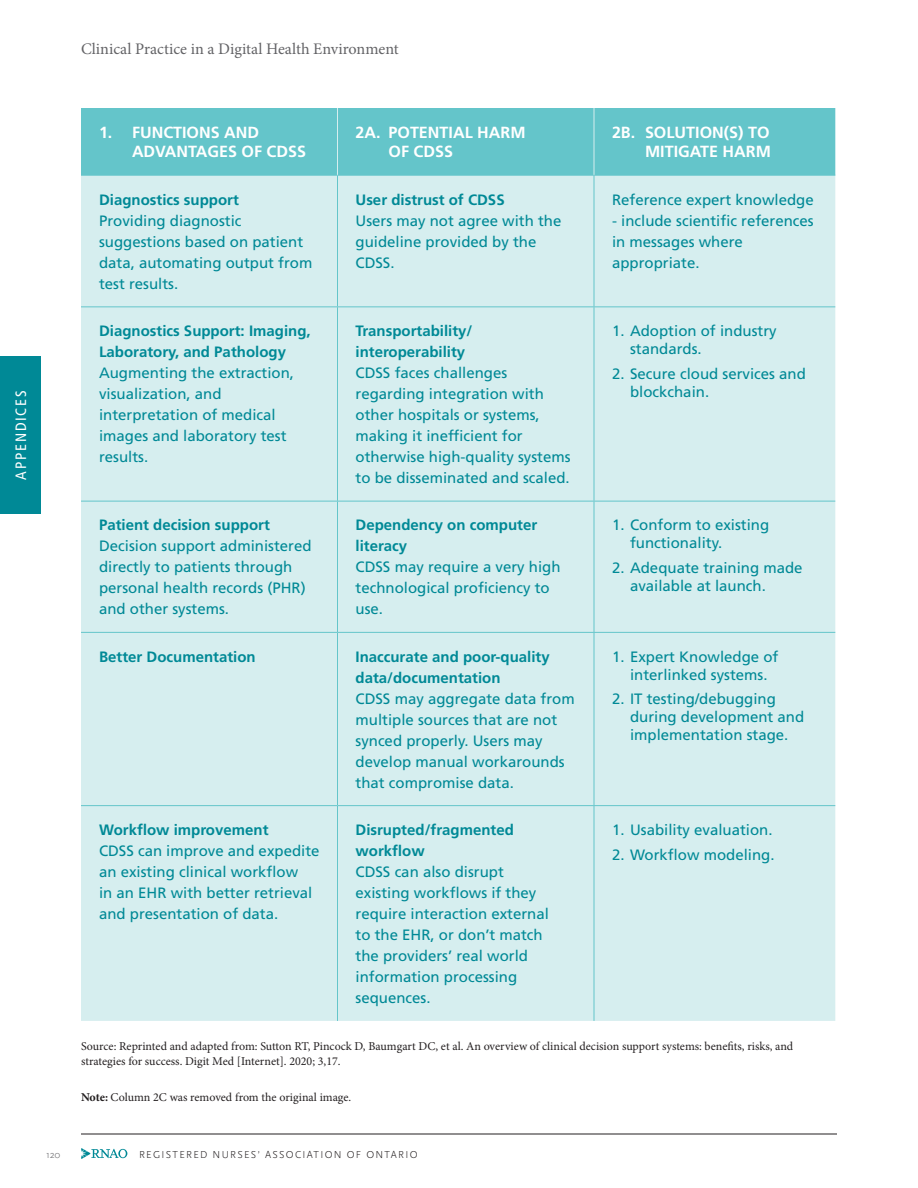
<style>
.page{position:relative;width:918px;height:1188px;background:#fff}
.page>*{position:absolute;margin:0;border:0;box-sizing:border-box;transform-origin:0 0}
.TABLE__HEADER_white__tabs{font:700 16.2px/19.2px "Frutiger LT Std";color:#fff}
.t1{font:16.2px "Minion Pro";color:#636366}
.TABLE__main_text_-_GR{font:15px/21px "Frutiger LT Std";color:#008996}
.TABLE__Header__bold{font:700 15px/21px "Frutiger LT Std";color:#008996}
.TABLE__Tabs_1{font:15px/18px "Frutiger LT Std";color:#008996}
.t2{font:condensed 15px "Frutiger LT Std";letter-spacing:.12em;color:#fff}
.FOOTNOTES_copy{font:12px/15px "Minion Pro";color:#231f20}
.t3{font:300 10.5px "Scala Sans OT";letter-spacing:.12em;color:#231f20}
.t4{font:300 10.5px "Scala Sans OT";color:#636366}
.s1{font-weight:700}
</style>
<div class="page">
<hr style="left:81px;top:1134px;width:756px;height:1px;background:#231f20">
<svg style="left:81px;top:1148px;width:46px;height:11px"></svg>
<div style="left:0;top:356px;width:41px;height:157px;background:#008996"></div>
<div style="left:81px;top:108px;width:754px;height:67px;background:#64c5ca"></div>
<div style="left:81px;top:176px;width:754px;height:845px;background:#d6eeef"></div>
<hr style="left:337px;top:176px;width:1px;height:130px;background:#64c5ca">
<hr style="left:594px;top:176px;width:1px;height:130px;background:#64c5ca">
<hr style="left:81px;top:306px;width:257px;height:1px;background:#64c5ca">
<hr style="left:338px;top:306px;width:256px;height:1px;background:#64c5ca">
<hr style="left:337px;top:307px;width:1px;height:194px;background:#64c5ca">
<hr style="left:594px;top:306px;width:241px;height:1px;background:#64c5ca">
<hr style="left:594px;top:307px;width:1px;height:194px;background:#64c5ca">
<hr style="left:81px;top:501px;width:257px;height:1px;background:#64c5ca">
<hr style="left:338px;top:501px;width:256px;height:1px;background:#64c5ca">
<hr style="left:337px;top:501px;width:1px;height:131px;background:#64c5ca">
<hr style="left:594px;top:501px;width:241px;height:1px;background:#64c5ca">
<hr style="left:594px;top:501px;width:1px;height:131px;background:#64c5ca">
<hr style="left:81px;top:175px;width:257px;height:1px;background:#64c5ca">
<hr style="left:338px;top:175px;width:256px;height:1px;background:#64c5ca">
<hr style="left:594px;top:175px;width:241px;height:1px;background:#64c5ca">
<hr style="left:81px;top:632px;width:257px;height:1px;background:#64c5ca">
<hr style="left:338px;top:632px;width:256px;height:1px;background:#64c5ca">
<hr style="left:337px;top:633px;width:1px;height:172px;background:#64c5ca">
<hr style="left:594px;top:632px;width:241px;height:1px;background:#64c5ca">
<hr style="left:594px;top:633px;width:1px;height:172px;background:#64c5ca">
<hr style="left:81px;top:805px;width:257px;height:1px;background:#64c5ca">
<hr style="left:338px;top:805px;width:256px;height:1px;background:#64c5ca">
<hr style="left:337px;top:806px;width:1px;height:215px;background:#64c5ca">
<hr style="left:594px;top:805px;width:241px;height:1px;background:#64c5ca">
<hr style="left:594px;top:806px;width:1px;height:215px;background:#64c5ca">
<hr style="left:337px;top:108px;width:1px;height:67px;background:#d6eeef">
<hr style="left:594px;top:108px;width:1px;height:67px;background:#d6eeef">
<p class="t1" style="left:81px;top:38px;width:319px">Clinical Practice in a Digital Health Environment</p>
<p class="t2" style="left:12px;top:480px;width:91px;rotate:-90deg">APPENDICES</p>
<p class="TABLE__HEADER_white__tabs" style="left:132px;top:123px;width:176px;text-indent:-33px">1. FUNCTIONS AND<br>ADVANTAGES OF CDSS</p>
<p class="TABLE__HEADER_white__tabs" style="left:389px;top:123px;width:139px;text-indent:-33px">2A. POTENTIAL HARM<br>OF CDSS</p>
<p class="TABLE__HEADER_white__tabs" style="left:612px;top:123px;width:160px;text-align:right">2B. SOLUTION(S) TO<br>MITIGATE HARM</p>
<p class="TABLE__Header__bold" style="left:99px;top:189px;width:141px">Diagnostics support</p>
<p class="TABLE__main_text_-_GR" style="left:99px;top:210px;width:215px">Providing diagnostic suggestions based on patient data, automating output from test results.</p>
<p class="TABLE__Header__bold" style="left:356px;top:189px;width:151px">User distrust of CDSS</p>
<p class="TABLE__main_text_-_GR" style="left:356px;top:210px;width:207px">Users may not agree with the guideline provided by the<br>CDSS.</p>
<p class="TABLE__main_text_-_GR" style="left:612px;top:189px;width:203px">Reference expert knowledge</p>
<p class="TABLE__main_text_-_GR" style="left:612px;top:210px;width:203px">- include scientific references in messages where appropriate.</p>
<p class="TABLE__Header__bold" style="left:99px;top:320px;width:213px">Diagnostics Support: Imaging,<br>Laboratory, and Pathology</p>
<p class="TABLE__main_text_-_GR" style="left:99px;top:362px;width:197px">Augmenting the extraction, visualization, and interpretation of medical images and laboratory test results.</p>
<p class="TABLE__Header__bold" style="left:99px;top:515px;width:172px">Patient decision support</p>
<p class="TABLE__main_text_-_GR" style="left:99px;top:536px;width:214px">Decision support administered directly to patients through personal health records (PHR) and other systems.</p>
<p class="TABLE__Header__bold" style="left:356px;top:320px;width:118px">Transportability/ interoperability</p>
<p class="TABLE__main_text_-_GR" style="left:356px;top:362px;width:217px">CDSS faces challenges regarding integration with other hospitals or systems, making it inefficient for otherwise high-quality systems to be disseminated and scaled.</p>
<p class="TABLE__Header__bold" style="left:356px;top:515px;width:183px">Dependency on computer literacy</p>
<p class="TABLE__main_text_-_GR" style="left:356px;top:557px;width:207px">CDSS may require a very high technological proficiency to use.</p>
<p class="TABLE__Header__bold" style="left:99px;top:646px;width:158px">Better Documentation</p>
<p class="TABLE__Header__bold" style="left:356px;top:646px;width:196px">Inaccurate and poor-quality data/documentation</p>
<p class="TABLE__main_text_-_GR" style="left:356px;top:688px;width:221px">CDSS may aggregate data from multiple sources that are not synced properly. Users may develop manual workarounds that compromise data.</p>
<p class="TABLE__Header__bold" style="left:99px;top:819px;width:171px">Workflow improvement</p>
<p class="TABLE__main_text_-_GR" style="left:99px;top:840px;width:222px">CDSS can improve and expedite an existing clinical workflow<br>in an EHR with better retrieval and presentation of data.</p>
<p class="TABLE__Header__bold" style="left:356px;top:819px;width:160px">Disrupted/fragmented workflow</p>
<p class="TABLE__main_text_-_GR" style="left:356px;top:861px;width:195px">CDSS can also disrupt existing workflows if they require interaction external to the EHR, or don’t match the providers’ real world information processing sequences.</p>
<p class="TABLE__Tabs_1" style="left:630px;top:322px;width:148px;text-indent:-18px">1. Adoption of industry standards.</p>
<p class="TABLE__Tabs_1" style="left:630px;top:365px;width:177px;text-indent:-18px">2. Secure cloud services and blockchain.</p>
<p class="TABLE__Tabs_1" style="left:630px;top:516px;width:141px;text-indent:-18px">1. Conform to existing functionality.</p>
<p class="TABLE__Tabs_1" style="left:630px;top:559px;width:174px;text-indent:-18px">2. Adequate training made available at launch.</p>
<p class="TABLE__Tabs_1" style="left:612px;top:647px;width:168px;text-align:center">1. Expert Knowledge of interlinked systems.</p>
<p class="TABLE__Tabs_1" style="left:630px;top:690px;width:176px;text-indent:-18px">2. IT testing/debugging during development and implementation stage.</p>
<p class="TABLE__Tabs_1" style="left:612px;top:821px;width:162px">1. Usability evaluation.</p>
<p class="TABLE__Tabs_1" style="left:612px;top:845px;width:164px">2. Workflow modeling.</p>
<p class="FOOTNOTES_copy" style="left:81px;top:1039px;width:714px">Source: Reprinted and adapted from: Sutton RT, Pincock D, Baumgart DC, et al. An overview of clinical decision support systems: benefits, risks, and strategies for success. Digit Med [Internet]. 2020; 3,17.</p>
<p class="FOOTNOTES_copy" style="left:81px;top:1089px;width:272px"><span class="s1">Note:</span> Column 2C was removed from the original image.</p>
<p class="t4" style="left:46px;top:1148px;width:16px">120</p>
<p class="t3" style="left:139px;top:1148px;width:280px">REGISTERED NURSES’ ASSOCIATION OF ONTARIO</p>
</div>
